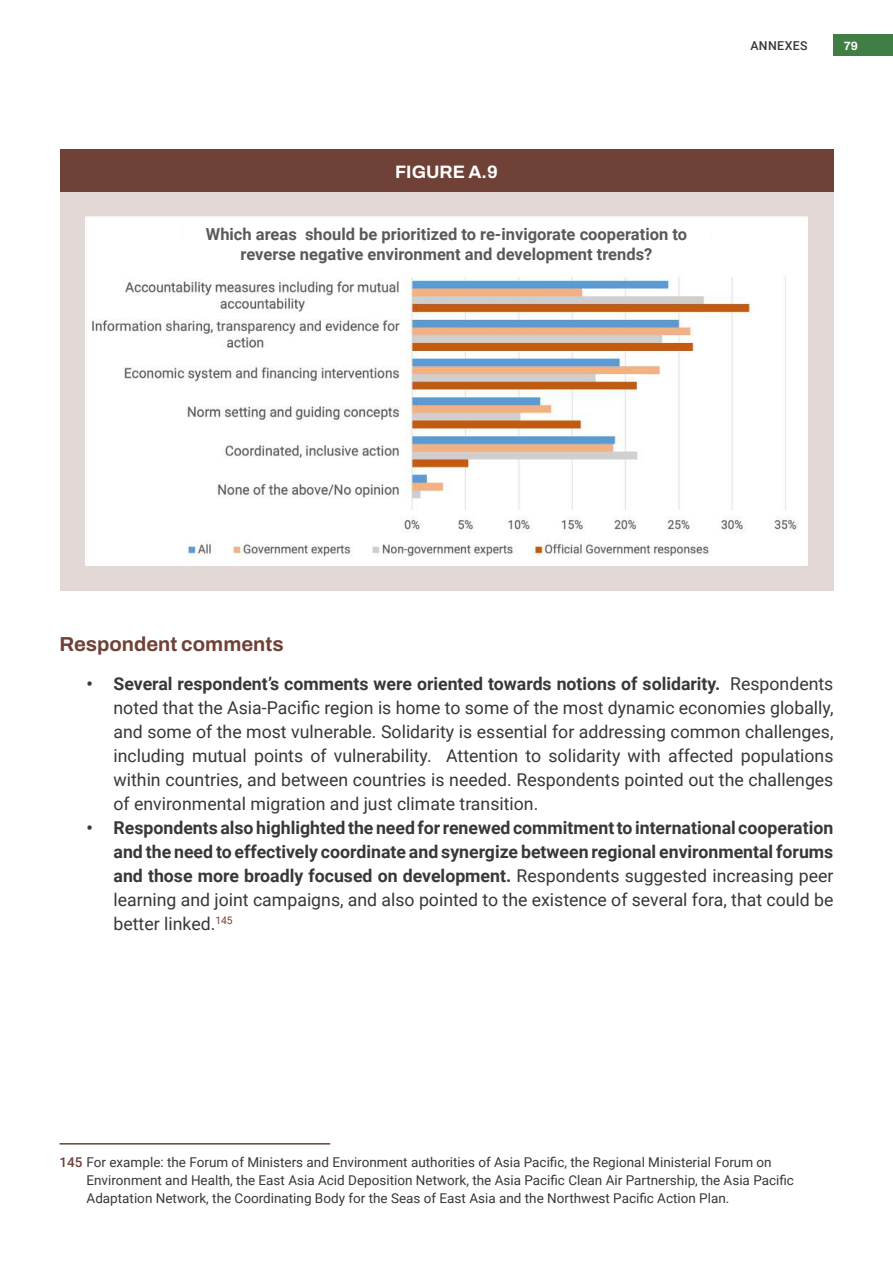
<style>
.page{position:relative;width:893px;height:1263px;background:#fff}
.page>*{position:absolute;margin:0;border:0;box-sizing:border-box;transform-origin:0 0}
.t1{font:700 20.25px "Archivo";color:#704137}
.t2{font:700 18px "Archivo";color:#fff}
.t3{font:17.7px/24px "Roboto";color:#383739;text-align:justify}
.t4{font:700 17.7px/24px "Roboto";color:#383739;text-align:justify}
.t5{font:700 16.5px/19.8px "Roboto";color:#595959;text-align:center}
.t6{font:13.5px/18px "Roboto";color:#383739}
.t7{font:500 12.3px "Roboto";letter-spacing:.035em;color:#383739}
.t8{font:700 12px "Archivo";color:#fff}
.s1{font-weight:700}
.s2{font-weight:400}
.s3{font-weight:500;color:#704137}
</style>
<div class="page">
<div style="left:833px;top:34px;width:60px;height:21px;background:#3f7e44"></div>
<hr style="left:60px;top:1143px;width:270px;height:1px;background:#704137">
<div style="left:60px;top:191px;width:773px;height:400px;background:#e2d9d7"></div>
<div style="left:60px;top:149px;width:773px;height:42px;background:#704137"></div>
<img style="left:85px;top:217px;width:723px;height:348px">
<div style="left:183px;top:220px;width:527px;height:52px;background:#fff"></div>
<p class="t2" style="left:395px;top:158px;width:104px">FIGURE A.9</p>
<p class="t5" style="left:206px;top:224px;width:483px">Which areas should be prioritized to re-invigorate cooperation to reverse negative environment and development trends?</p>
<p class="t7" style="left:750px;top:37px;width:59px">ANNEXES</p>
<p class="t8" style="left:844px;top:37px;width:16px">79</p>
<p class="t1" style="left:60px;top:629px;width:226px">Respondent comments</p>
<p class="t3" style="left:114px;top:671px;width:721px;text-indent:-27px"><span class="s1">• Several respondent’s comments were oriented towards notions of solidarity.</span> Respondents noted that the Asia-Pacific region is home to some of the most dynamic economies globally, and some of the most vulnerable. Solidarity is essential for addressing common challenges, including mutual points of vulnerability. Attention to solidarity with affected populations within countries, and between countries is needed. Respondents pointed out the challenges of environmental migration and just climate transition.</p>
<p class="t4" style="left:114px;top:815px;width:721px;text-indent:-27px">• Respondents also highlighted the need for renewed commitment to international cooperation and the need to effectively coordinate and synergize between regional environmental forums and those more broadly focused on development. <span class="s2">Respondents suggested increasing peer learning and joint campaigns, and also pointed to the existence of several fora, that could be better linked.</span><sup>145</sup></p>
<p class="t6" style="left:87px;top:1153px;width:709px;text-indent:-27px"><span class="s3">145</span> For example: the Forum of Ministers and Environment authorities of Asia Pacific, the Regional Ministerial Forum on<br>Environment and Health, the East Asia Acid Deposition Network, the Asia Pacific Clean Air Partnership, the Asia Pacific<br>Adaptation Network, the Coordinating Body for the Seas of East Asia and the Northwest Pacific Action Plan.</p>
</div>
